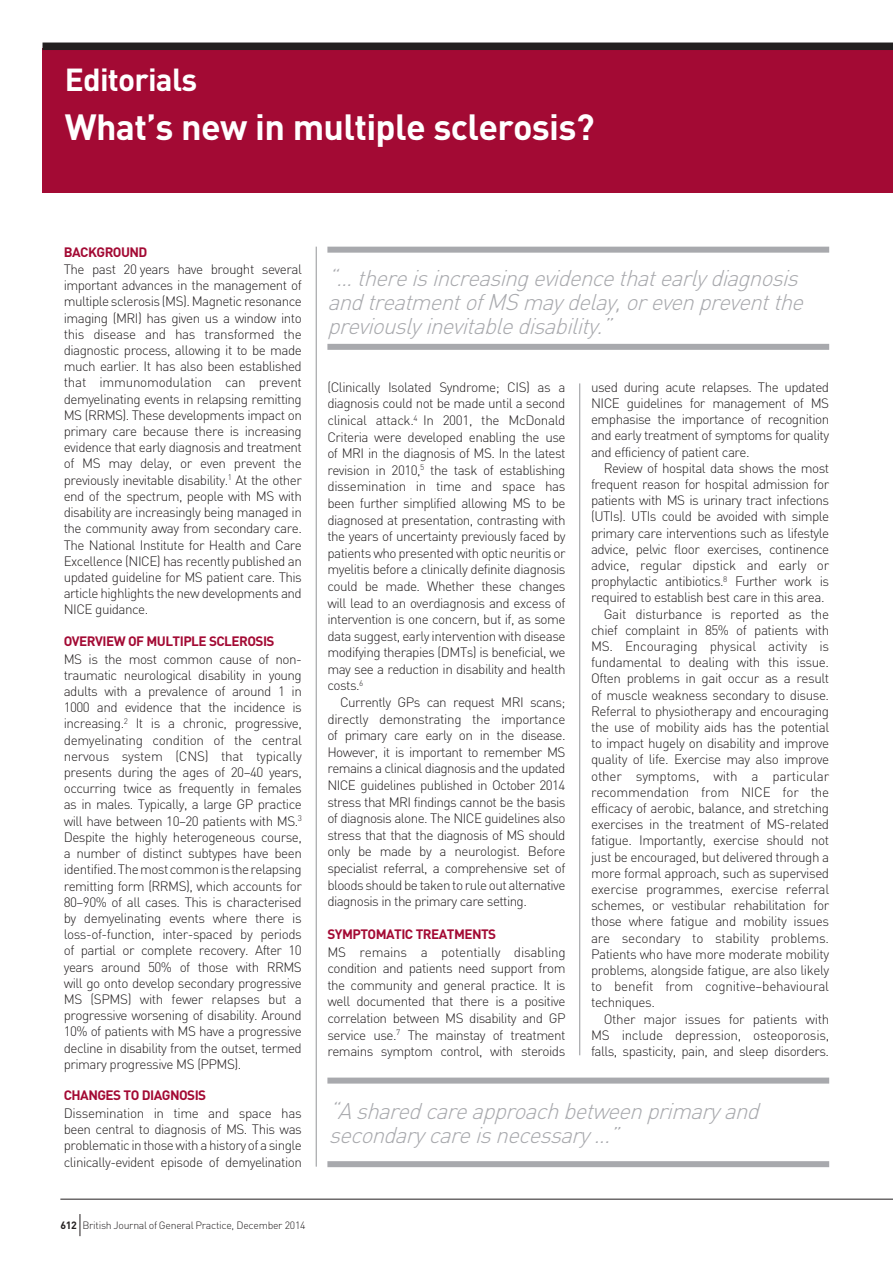
<style>
.page{position:relative;width:893px;height:1263px;background:#fff}
.page>*{position:absolute;margin:0;border:0;box-sizing:border-box;transform-origin:0 0}
.t1{font:700 36px "DIN";letter-spacing:-.02em;color:#fff}
.t2{font:700 31.5px "DIN";letter-spacing:-.025em;color:#fff}
.t3{font:italic 300 22.5px/24px "DIN";color:#a8a9ad}
.t4{font:300 13.5px/16.2px "DIN";letter-spacing:-.035em;color:#231f20;text-align:justify}
.t5{font:300 13.5px "DIN";letter-spacing:-.015em;color:#231f20}
.t6{font:700 13.5px "DIN";letter-spacing:-.04em;color:#a30a34}
.t7{font:300 10.5px "DIN";letter-spacing:-.025em;color:#231f20}
.s1{font-weight:700}
</style>
<div class="page">
<div style="left:43px;top:49px;width:850px;height:144px;background:#a30a34"></div>
<hr style="left:579px;top:383px;width:1px;height:672px;background:#939598">
<hr style="left:316px;top:247px;width:1px;height:920px;background:#939598">
<div style="left:327px;top:247px;width:502px;height:6px;background:#a8a9ad"></div>
<div style="left:327px;top:344px;width:502px;height:6px;background:#a8a9ad"></div>
<hr style="left:60px;top:1199px;width:833px;height:1px;background:#231f20">
<svg style="left:80px;top:1214px;width:1px;height:22px"></svg>
<div style="left:327px;top:1077px;width:502px;height:6px;background:#a8a9ad"></div>
<div style="left:327px;top:1161px;width:502px;height:6px;background:#a8a9ad"></div>
<div style="left:43px;top:43px;width:850px;height:7px;background:#231f20"></div>
<h2 class="t2" style="left:65px;top:59px;width:134px">EDITORIALS</h2>
<h1 class="t1" style="left:65px;top:104px;width:531px">WHAT’S NEW IN MULTIPLE SCLEROSIS?</h1>
<p class="t6" style="left:64px;top:243px;width:18px">BACKGROUND</p>
<p class="t4" style="left:64px;top:261px;width:240px">The past 20 years have brought several important advances in the management of multiple sclerosis (MS). Magnetic resonance imaging (MRI) has given us a window into this disease and has transformed the diagnostic process, allowing it to be made much earlier. It has also been established that immunomodulation can prevent demyelinating events in relapsing remitting MS (RRMS). These developments impact on primary care because there is increasing evidence that early diagnosis and treatment of MS may delay, or even prevent the previously inevitable disability.<sup>1</sup> At the other end of the spectrum, people with MS with disability are increasingly being managed in the community away from secondary care.<br>The National Institute for Health and Care Excellence (NICE) has recently published an updated guideline for MS patient care. This article highlights the new developments and NICE guidance.</p>
<p class="t6" style="left:64px;top:632px;width:48px">OVERVIEW</p>
<p class="t6" style="left:128px;top:632px;width:27px">OF MULTIPLE</p>
<p class="t6" style="left:209px;top:632px;width:9px">SCLEROSIS</p>
<p class="t4" style="left:64px;top:650px;width:240px">MS is the most common cause of non&shy;traumatic neurological disability in young adults with a prevalence of around 1 in 1000 and evidence that the incidence is increasing.<sup>2</sup> It is a chronic, progressive, demyelinating condition of the central nervous system (CNS) that typically presents during the ages of 20–40 years, occurring twice as frequently in females as in males. Typically, a large GP practice will have between 10–20 patients with MS.<sup>3<br></sup>Despite the highly heterogeneous course, a number of distinct subtypes have been identified. The most common is the relapsing remitting form (RRMS), which accounts for 80–90% of all cases. This is characterised by demyelinating events where there is loss-of-function, inter-spaced by periods of partial or complete recovery. After 10 years around 50% of those with RRMS will go onto develop secondary progressive MS (SPMS) with fewer relapses but a progressive worsening of disability. Around 10% of patients with MS have a progressive decline in disability from the outset, termed primary progressive MS (PPMS).</p>
<p class="t6" style="left:64px;top:1087px;width:17px">CHANGES</p>
<p class="t6" style="left:124px;top:1087px;width:35px">TO DIAGNOSIS</p>
<p class="t4" style="left:64px;top:1105px;width:240px">Dissemination in time and space has been central to diagnosis of MS. This was problematic in those with a history of a single clinically-evident episode of demyelination</p>
<p class="t7" style="left:60px;top:1218px;width:247px"><span class="s1">612</span> British Journal of General Practice, December 2014</p>
<h3 class="t3" style="left:327px;top:266px;width:484px">“...thereisincreasingevidencethatearlydiagnosis andtreatmentofMSmaydelay,orevenpreventthe previouslyinevitabledisability.”</h3>
<p class="t4" style="left:327px;top:378px;width:240px;line-height:16.6px">(Clinically Isolated Syndrome; CIS) as a diagnosis could not be made until a second clinical attack.<sup>4</sup> In 2001, the McDonald Criteria were developed enabling the use of MRI in the diagnosis of MS. In the latest revision in 2010,<sup>5</sup> the task of establishing dissemination in time and space has been further simplified allowing MS to be diagnosed at presentation, contrasting with the years of uncertainty previously faced by patients who presented with optic neuritis or myelitis before a clinically definite diagnosis could be made. Whether these changes will lead to an overdiagnosis and excess of intervention is one concern, but if, as some data suggest, early intervention with disease modifying therapies (DMTs) is beneficial, we may see a reduction in disability and health costs.<sup>6</sup></p>
<p class="t4" style="left:327px;top:694px;width:240px;line-height:16.6px;text-indent:13px">Currently GPs can request MRI scans; directly demonstrating the importance of primary care early on in the disease.<br>However, it is important to remember MS remains a clinical diagnosis and the updated NICE guidelines published in October 2014 stress that MRI findings cannot be the basis of diagnosis alone. The NICE guidelines also stress that that the diagnosis of MS should only be made by a neurologist. Before specialist referral, a comprehensive set of bloods should be taken to rule out alternative diagnosis in the primary care setting.</p>
<p class="t6" style="left:327px;top:925px;width:17px">SYMPTOMATIC</p>
<p class="t6" style="left:416px;top:925px;width:17px">TREATMENTS</p>
<p class="t4" style="left:327px;top:943px;width:240px;line-height:16.6px">MS remains a potentially disabling condition and patients need support from the community and general practice. It is well documented that there is a positive correlation between MS disability and GP service use.<sup>7</sup> The mainstay of treatment remains symptom control, with steroids</p>
<p class="t4" style="left:591px;top:379px;width:240px">used during acute relapses. The updated NICE guidelines for management of MS emphasise the importance of recognition and early treatment of symptoms for quality and efficiency of patient care.</p>
<p class="t4" style="left:604px;top:460px;width:227px">Review of hospital data shows the most</p>
<p class="t4" style="left:591px;top:476px;width:240px">frequent reason for hospital admission for</p>
<p class="t4" style="left:591px;top:492px;width:240px">patients with MS is urinary tract infections</p>
<p class="t4" style="left:591px;top:508px;width:240px">(UTIs). UTIs could be avoided with simple</p>
<p class="t4" style="left:591px;top:524px;width:240px">primary care interventions such as lifestyle</p>
<p class="t4" style="left:591px;top:541px;width:240px">advice, pelvic floor exercises, continence</p>
<p class="t4" style="left:591px;top:557px;width:240px">advice, regular dipstick and early or</p>
<p class="t4" style="left:591px;top:573px;width:240px">prophylactic antibiotics.<sup>8</sup> Further work is</p>
<p class="t4" style="left:591px;top:589px;width:235px">required to establish best care in this area.</p>
<p class="t4" style="left:604px;top:605px;width:227px">Gait disturbance is reported as the</p>
<p class="t4" style="left:591px;top:622px;width:240px">chief complaint in 85% of patients with</p>
<p class="t5" style="left:591px;top:638px;width:240px">MS. Encouraging physical activity is</p>
<p class="t4" style="left:591px;top:654px;width:239px">fundamental to dealing with this issue.</p>
<p class="t4" style="left:591px;top:670px;width:240px">Often problems in gait occur as a result</p>
<p class="t4" style="left:591px;top:686px;width:240px">of muscle weakness secondary to disuse.</p>
<p class="t4" style="left:591px;top:703px;width:240px">Referral to physiotherapy and encouraging</p>
<p class="t4" style="left:591px;top:719px;width:240px">the use of mobility aids has the potential</p>
<p class="t4" style="left:591px;top:735px;width:240px">to impact hugely on disability and improve</p>
<p class="t4" style="left:591px;top:751px;width:240px">quality of life. Exercise may also improve</p>
<p class="t5" style="left:591px;top:767px;width:240px">other symptoms, with a particular</p>
<p class="t5" style="left:591px;top:784px;width:240px">recommendation from NICE for the</p>
<p class="t4" style="left:591px;top:800px;width:240px">efficacy of aerobic, balance, and stretching</p>
<p class="t4" style="left:591px;top:816px;width:240px">exercises in the treatment of MS-related</p>
<p class="t4" style="left:591px;top:832px;width:240px">fatigue. Importantly, exercise should not</p>
<p class="t4" style="left:591px;top:848px;width:240px">just be encouraged, but delivered through a</p>
<p class="t4" style="left:591px;top:865px;width:240px">more formal approach, such as supervised</p>
<p class="t4" style="left:591px;top:881px;width:240px">exercise programmes, exercise referral</p>
<p class="t4" style="left:591px;top:897px;width:240px">schemes, or vestibular rehabilitation for</p>
<p class="t4" style="left:591px;top:913px;width:240px">those where fatigue and mobility issues</p>
<p class="t4" style="left:591px;top:929px;width:240px">are secondary to stability problems.</p>
<p class="t4" style="left:591px;top:946px;width:240px">Patients who have more moderate mobility</p>
<p class="t4" style="left:591px;top:962px;width:240px">problems, alongside fatigue, are also likely</p>
<p class="t5" style="left:591px;top:978px;width:240px">to benefit from cognitive–behavioural</p>
<p class="t4" style="left:591px;top:994px;width:65px">techniques.</p>
<p class="t4" style="left:604px;top:1010px;width:227px">Other major issues for patients with</p>
<p class="t4" style="left:591px;top:1027px;width:240px">MS include depression, osteoporosis,</p>
<p class="t4" style="left:591px;top:1043px;width:240px">falls, spasticity, pain, and sleep disorders.</p>
<h3 class="t3" style="left:329px;top:1099px;width:439px">“Asharedcareapproachbetweenprimaryand secondarycareisnecessary...”</h3>
</div>
